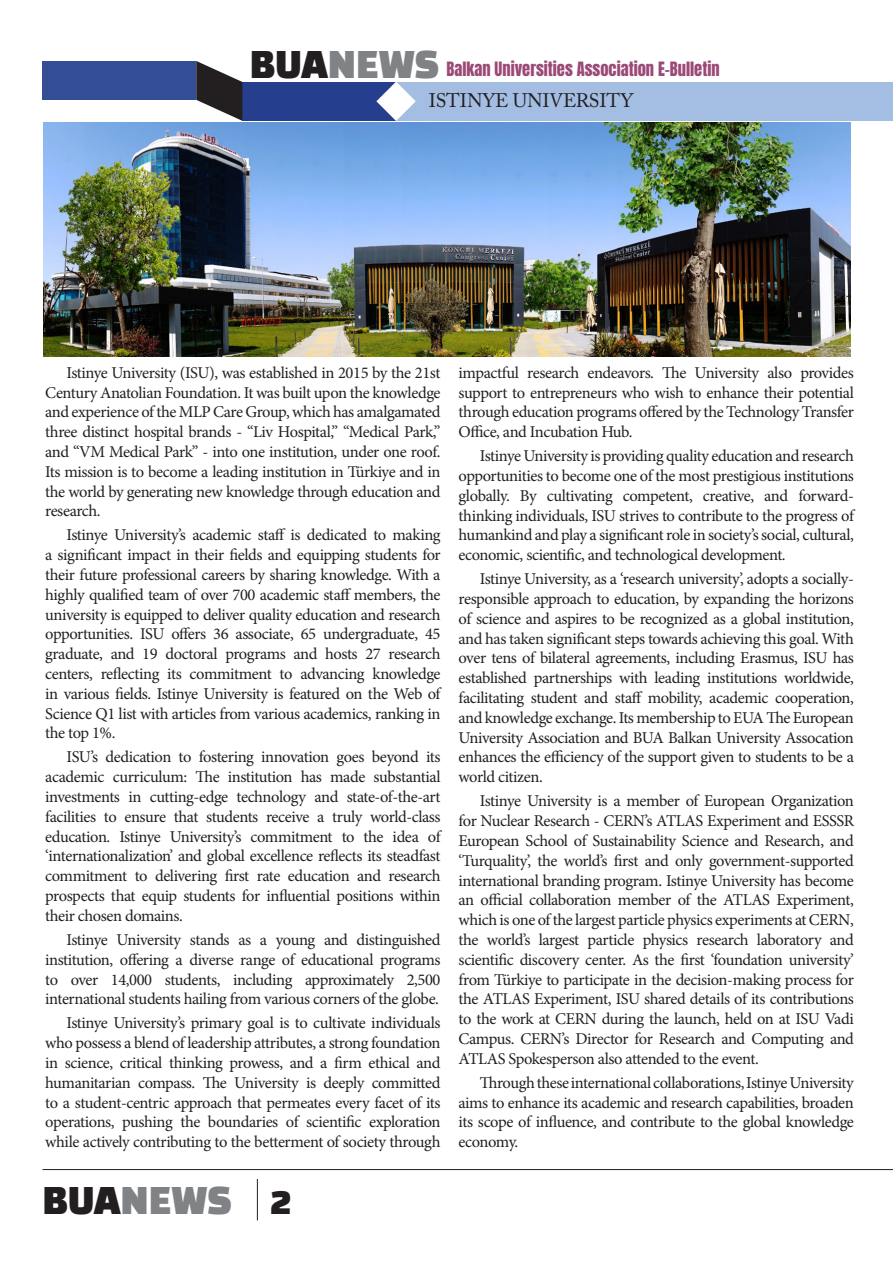
<style>
.page{position:relative;width:893px;height:1263px;background:#fff}
.page>*{position:absolute;margin:0;border:0;box-sizing:border-box;transform-origin:0 0}
.t1{font:36px "Black Han Sans";color:#231f20}
.t2{font:19.5px "Adobe Caslon Pro";letter-spacing:-.01em;color:#231f20}
.t3{font:16.5px/19.8px "Minion Pro";letter-spacing:-.025em;color:#231f20;text-align:justify}
.t4{font:16.5px "Anton";color:#9b4977}
.s1{font-family:"Black Han Sans";font-size:36px;color:#231f20}
.s2{font-family:"Black Han Sans";font-size:36px;color:#808285}
.s3{color:#808285}
</style>
<div class="page">
<div style="left:43px;top:61px;width:153px;height:39px;background:#344e96"></div>
<div style="left:242px;top:82px;width:154px;height:39px;background:#253f8e"></div>
<div style="left:396px;top:82px;width:497px;height:39px;background:#a4bee3"></div>
<svg style="left:196px;top:61px;width:46px;height:60px"></svg>
<svg style="left:376px;top:82px;width:40px;height:39px"></svg>
<hr style="left:257px;top:1179px;width:1px;height:41px;background:#231f20">
<hr style="left:43px;top:1169px;width:850px;height:1px;background:#231f20">
<img style="left:44px;top:122px;width:806px;height:234px">
<p class="t4" style="left:250px;top:61px;width:471px"><span class="s1">BUA</span><span class="s2">NEWS</span> Balkan Universities Association E-Bulletin</p>
<p class="t2" style="left:429px;top:89px;width:206px">ISTINYE UNIVERSITY</p>
<p class="t3" style="left:45px;top:363px;width:397px;text-indent:21px">Istinye University (ISU), was established in 2015 by the 21st Century Anatolian Foundation. It was built upon the knowledge and experience of the MLP Care Group, which has amalgamated three distinct hospital brands - “Liv Hospital,” “Medical Park,” and “VM Medical Park” - into one institution, under one roof.<br>Its mission is to become a leading institution in Türkiye and in the world by generating new knowledge through education and research.</p>
<p class="t3" style="left:45px;top:525px;width:397px;text-indent:21px">Istinye University’s academic staff is dedicated to making a significant impact in their fields and equipping students for their future professional careers by sharing knowledge. With a highly qualified team of over 700 academic staff members, the university is equipped to deliver quality education and research opportunities. ISU offers 36 associate, 65 undergraduate, 45 graduate, and 19 doctoral programs and hosts 27 research centers, reflecting its commitment to advancing knowledge in various fields. Istinye University is featured on the Web of Science Q1 list with articles from various academics, ranking in the top 1%.</p>
<p class="t3" style="left:45px;top:747px;width:397px;text-indent:21px">ISU’s dedication to fostering innovation goes beyond its academic curriculum: The institution has made substantial investments in cutting-edge technology and state-of-the-art facilities to ensure that students receive a truly world-class education. Istinye University’s commitment to the idea of ‘internationalization’ and global excellence reflects its steadfast commitment to delivering first rate education and research prospects that equip students for influential positions within their chosen domains.</p>
<p class="t3" style="left:45px;top:930px;width:397px;text-indent:21px">Istinye University stands as a young and distinguished institution, offering a diverse range of educational programs to over 14,000 students, including approximately 2,500 international students hailing from various corners of the globe.</p>
<p class="t3" style="left:45px;top:1013px;width:397px;text-indent:21px">Istinye University’s primary goal is to cultivate individuals who possess a blend of leadership attributes, a strong foundation in science, critical thinking prowess, and a firm ethical and humanitarian compass. The University is deeply committed to a student-centric approach that permeates every facet of its operations, pushing the boundaries of scientific exploration while actively contributing to the betterment of society through</p>
<h1 class="t1" style="left:43px;top:1184px;width:251px">BUA<span class="s3">NEWS</span> 2</h1>
<p class="t3" style="left:459px;top:363px;width:397px">impactful research endeavors. The University also provides support to entrepreneurs who wish to enhance their potential through education programs offered by the Technology Transfer Office, and Incubation Hub.</p>
<p class="t3" style="left:459px;top:446px;width:397px;text-indent:21px">Istinye University is providing quality education and research opportunities to become one of the most prestigious institutions globally. By cultivating competent, creative, and forward&shy;thinking individuals, ISU strives to contribute to the progress of humankind and play a significant role in society’s social, cultural, economic, scientific, and technological development.</p>
<p class="t3" style="left:459px;top:569px;width:397px;text-indent:21px">Istinye University, as a ‘research university’, adopts a socially&shy;responsible approach to education, by expanding the horizons of science and aspires to be recognized as a global institution, and has taken significant steps towards achieving this goal. With over tens of bilateral agreements, including Erasmus, ISU has established partnerships with leading institutions worldwide, facilitating student and staff mobility, academic cooperation, and knowledge exchange. Its membership to EUA The European University Association and BUA Balkan University Assocation enhances the efficiency of the support given to students to be a world citizen.</p>
<p class="t3" style="left:459px;top:791px;width:397px;text-indent:21px">Istinye University is a member of European Organization for Nuclear Research - CERN’s ATLAS Experiment and ESSSR European School of Sustainability Science and Research, and ‘Turquality’, the world’s first and only government-supported international branding program. Istinye University has become an official collaboration member of the ATLAS Experiment, which is one of the largest particle physics experiments at CERN, the world’s largest particle physics research laboratory and scientific discovery center. As the first ‘foundation university’ from Türkiye to participate in the decision-making process for the ATLAS Experiment, ISU shared details of its contributions to the work at CERN during the launch, held on at ISU Vadi Campus. CERN’s Director for Research and Computing and ATLAS Spokesperson also attended to the event.</p>
<p class="t3" style="left:459px;top:1073px;width:397px;text-indent:21px">Through these international collaborations, Istinye University aims to enhance its academic and research capabilities, broaden its scope of influence, and contribute to the global knowledge economy.</p>
</div>
